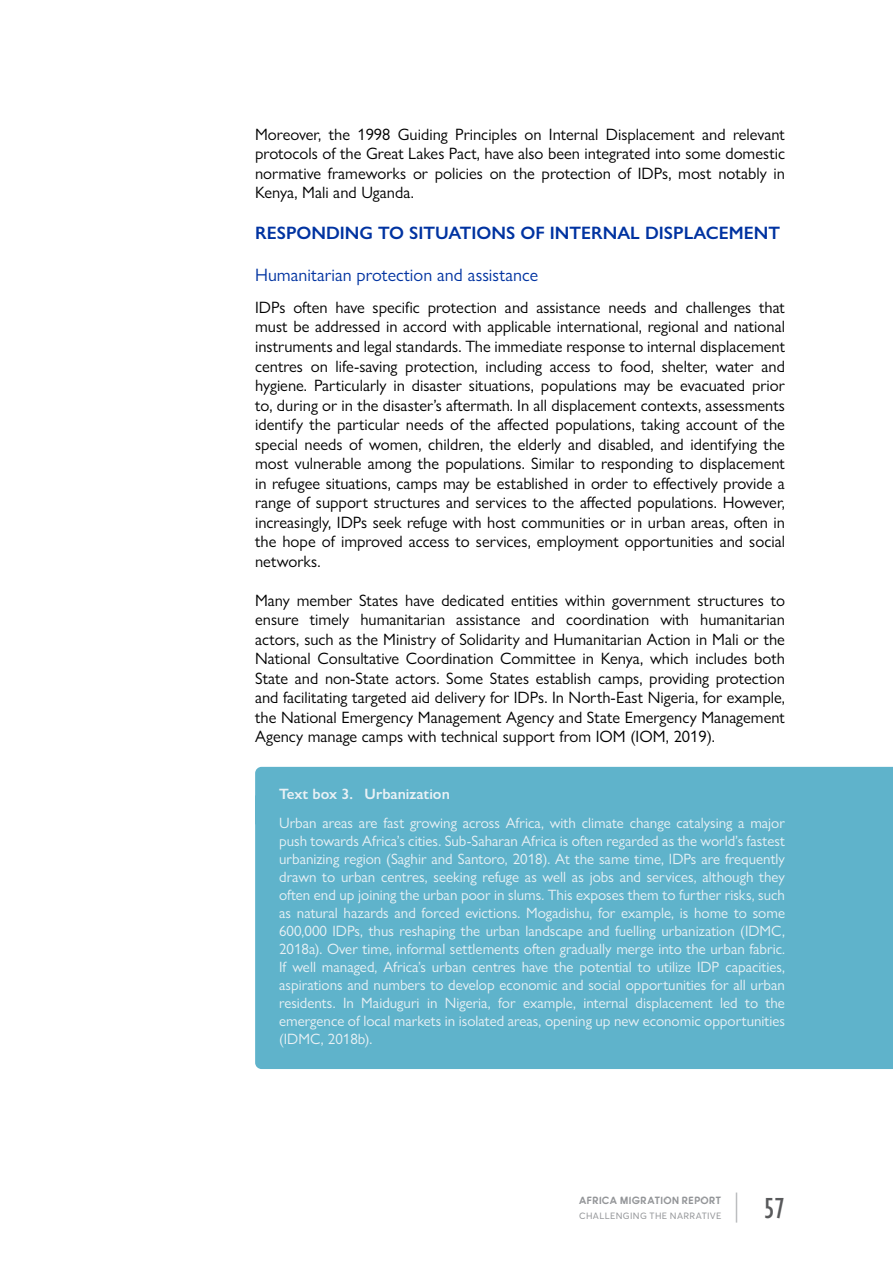
<style>
.page{position:relative;width:893px;height:1263px;background:#fff}
.page>*{position:absolute;margin:0;border:0;box-sizing:border-box;transform-origin:0 0}
.t1{font:condensed 30px "Gill Sans MT Pro";color:#58595b}
.t2{font:600 18px "Gill Sans Nova";color:#0033a1}
.t3{font:18px "Gill Sans Nova";color:#0033a1}
.t4{font:16.5px/19.5px "Gill Sans Nova";color:#000;text-align:justify}
.t5{font:15px/18px "Gill Sans Nova";color:#e9f1f5;text-align:justify}
.t6{font:600 15px "Gill Sans Nova";color:#e9f1f5}
.t7{font:10.5px "Fonarto";letter-spacing:.025em;color:#939598}
.t8{font:9px "Averta Demo PE Cutted Demo";letter-spacing:.04em;color:#939598}
</style>
<div class="page">
<hr style="left:736px;top:1192px;width:1px;height:30px;background:#bcbec0">
<div style="left:255px;top:767px;width:638px;height:28px;background:#5fb3cb"></div>
<div style="left:255px;top:795px;width:638px;height:274px;background:#5fb3cb"></div>
<p class="t4" style="left:255px;top:124px;width:531px">Moreover, the 1998 Guiding Principles on Internal Displacement and relevant protocols of the Great Lakes Pact, have also been integrated into some domestic normative frameworks or policies on the protection of IDPs, most notably in Kenya, Mali and Uganda.</p>
<p class="t2" style="left:255px;top:222px;width:526px">RESPONDING TO SITUATIONS OF INTERNAL DISPLACEMENT</p>
<p class="t3" style="left:255px;top:264px;width:284px">Humanitarian protection and assistance</p>
<p class="t4" style="left:255px;top:297px;width:531px">IDPs often have specific protection and assistance needs and challenges that must be addressed in accord with applicable international, regional and national instruments and legal standards. The immediate response to internal displacement centres on life-saving protection, including access to food, shelter, water and hygiene. Particularly in disaster situations, populations may be evacuated prior to, during or in the disaster’s aftermath. In all displacement contexts, assessments identify the particular needs of the affected populations, taking account of the special needs of women, children, the elderly and disabled, and identifying the most vulnerable among the populations. Similar to responding to displacement in refugee situations, camps may be established in order to effectively provide a range of support structures and services to the affected populations. However, increasingly, IDPs seek refuge with host communities or in urban areas, often in the hope of improved access to services, employment opportunities and social networks.</p>
<p class="t4" style="left:255px;top:590px;width:531px">Many member States have dedicated entities within government structures to ensure timely humanitarian assistance and coordination with humanitarian actors, such as the Ministry of Solidarity and Humanitarian Action in Mali or the National Consultative Coordination Committee in Kenya, which includes both State and non-State actors. Some States establish camps, providing protection and facilitating targeted aid delivery for IDPs. In North-East Nigeria, for example, the National Emergency Management Agency and State Emergency Management Agency manage camps with technical support from IOM (IOM, 2019).</p>
<p class="t6" style="left:279px;top:785px;width:172px">Text box 3. Urbanization</p>
<p class="t5" style="left:279px;top:813px;width:507px">Urban areas are fast growing across Africa, with climate change catalysing a major push towards Africa’s cities. Sub-Saharan Africa is often regarded as the world’s fastest urbanizing region (Saghir and Santoro, 2018). At the same time, IDPs are frequently drawn to urban centres, seeking refuge as well as jobs and services, although they often end up joining the urban poor in slums. This exposes them to further risks, such as natural hazards and forced evictions. Mogadishu, for example, is home to some 600,000 IDPs, thus reshaping the urban landscape and fuelling urbanization (IDMC, 2018a). Over time, informal settlements often gradually merge into the urban fabric.<br>If well managed, Africa’s urban centres have the potential to utilize IDP capacities, aspirations and numbers to develop economic and social opportunities for all urban residents. In Maiduguri in Nigeria, for example, internal displacement led to the emergence of local markets in isolated areas, opening up new economic opportunities (IDMC, 2018b).</p>
<p class="t7" style="left:579px;top:1194px;width:144px">AFRICA MIGRATION REPORT</p>
<p class="t8" style="left:579px;top:1211px;width:144px">CHALLENGING THE NARRATIVE</p>
<h1 class="t1" style="left:764px;top:1190px;width:22px">57</h1>
</div>
